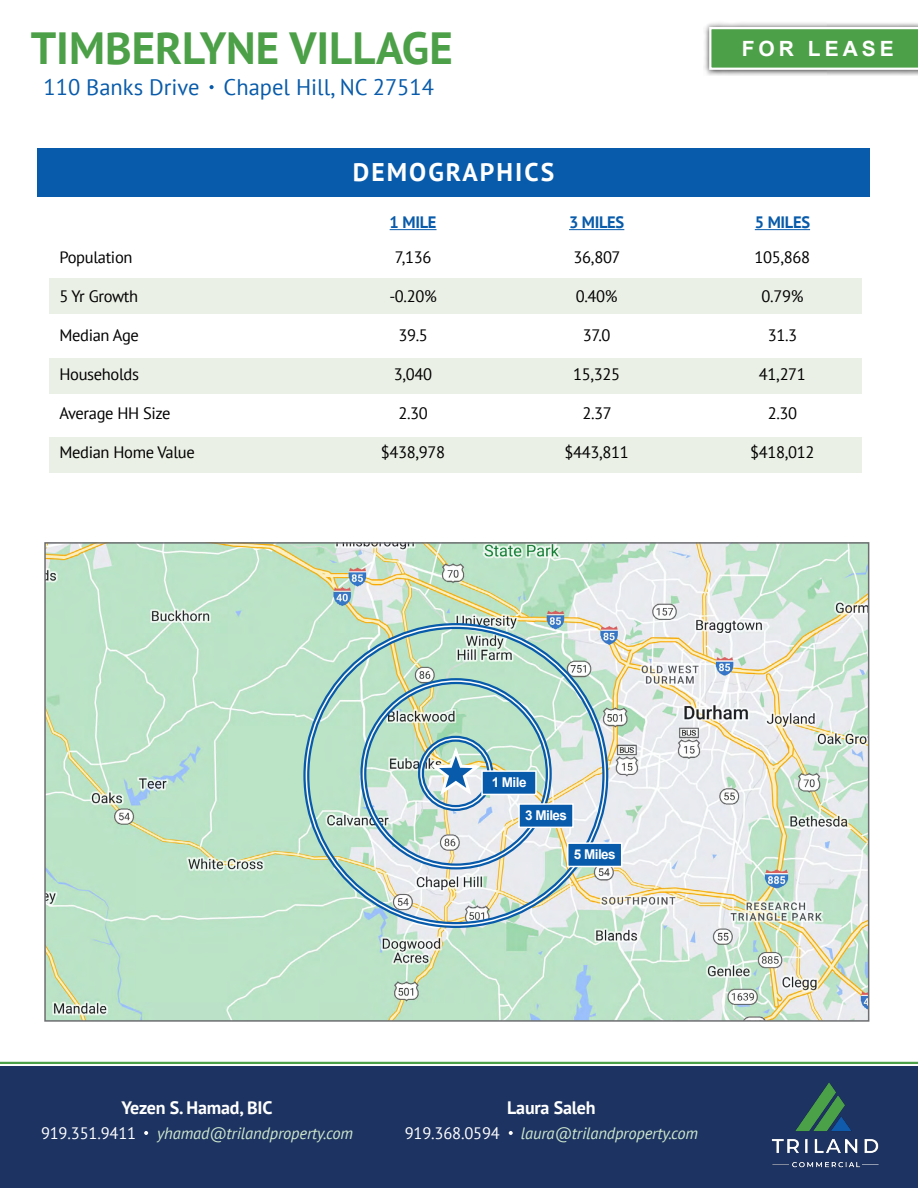
<style>
.page{position:relative;width:918px;height:1188px;background:#fff}
.page>*{position:absolute;margin:0;border:0;box-sizing:border-box;transform-origin:0 0}
.t1{font:700 45px "PT Sans";color:#4ca047}
.t2{font:700 25.5px "PT Sans";letter-spacing:.08em;color:#fff}
.t3{font:22.5px "PT Sans";color:#085baa}
.t4{font:700 21px "Arial";letter-spacing:.19em;color:#fff}
.t5{font:700 18px "PT Sans";letter-spacing:-.01em;color:#fff}
.t6{font:16.5px "PT Sans";letter-spacing:-.02em;color:#000}
.t7{font:italic 16.5px "PT Sans";letter-spacing:-.01em;color:#cde7cd}
.t8{font:16.5px "PT Sans";letter-spacing:-.01em;color:#fff}
.t9{font:700 16.5px "PT Sans";letter-spacing:-.02em;color:#085baa}
.t10{font:700 13.5px "Arial";letter-spacing:-.04em;color:#fff}
</style>
<div class="page">
<div style="left:50px;top:358px;width:812px;height:36px;background:#eaf0e5"></div>
<div style="left:50px;top:438px;width:812px;height:35px;background:#eaf0e5"></div>
<div style="left:50px;top:279px;width:812px;height:35px;background:#eaf0e5"></div>
<hr style="left:390px;top:229px;width:47px;height:1px;background:#085baa">
<hr style="left:569px;top:229px;width:55px;height:1px;background:#085baa">
<hr style="left:755px;top:229px;width:55px;height:1px;background:#085baa">
<img style="left:47px;top:545px;width:819px;height:474px">
<div style="left:37px;top:148px;width:832px;height:48px;background:#085baa"></div>
<svg style="left:426px;top:748px;width:60px;height:51px"></svg>
<div style="left:360px;top:678px;width:192px;height:191px;border:6px solid #085baa;border-radius:50%"></div>
<div style="left:418px;top:736px;width:75px;height:75px;border:6px solid #085baa;border-radius:50%"></div>
<div style="left:420px;top:738px;width:71px;height:71px;border:2px solid #fff;border-radius:50%"></div>
<div style="left:481px;top:770px;width:56px;height:25px;background:#085baa;border:2px solid #fff"></div>
<div style="left:518px;top:803px;width:56px;height:25px;background:#085baa;border:2px solid #fff"></div>
<div style="left:567px;top:842px;width:55px;height:25px;background:#085baa;border:2px solid #fff"></div>
<div style="left:703px;top:21px;width:215px;height:55px;background:#000;opacity:.75"></div>
<svg style="left:709px;top:27px;width:209px;height:43px"></svg>
<svg style="left:210px;top:85px;width:4px;height:4px"></svg>
<div style="left:0;top:1066px;width:918px;height:122px;background:#1d3361"></div>
<img style="left:771px;top:1082px;width:108px;height:86px">
<hr style="left:0;top:1062px;width:918px;height:2px;background:#4ca047">
<svg style="left:144px;top:1131px;width:4px;height:4px"></svg>
<svg style="left:509px;top:1131px;width:4px;height:4px"></svg>
<h1 class="t1" style="left:31px;top:18px;width:424px">TIMBERLYNE VILLAGE</h1>
<h3 class="t3" style="left:44px;top:72px;width:392px">110 Banks Drive Chapel Hill, NC 27514</h3>
<h2 class="t2" style="left:353px;top:155px;width:203px">DEMOGRAPHICS</h2>
<p class="t4" style="left:742px;top:34px;width:154px">FOR LEASE</p>
<p class="t6" style="left:59px;top:246px;width:75px">Population</p>
<p class="t6" style="left:59px;top:285px;width:80px">5 Yr Growth</p>
<p class="t6" style="left:59px;top:324px;width:81px">Median Age</p>
<p class="t6" style="left:59px;top:363px;width:81px">Households</p>
<p class="t6" style="left:59px;top:402px;width:113px">Average HH Size</p>
<p class="t6" style="left:59px;top:442px;width:137px">Median Home Value</p>
<p class="t9" style="left:390px;top:212px;width:48px">1 MILE</p>
<p class="t9" style="left:569px;top:212px;width:57px">3 MILES</p>
<p class="t9" style="left:755px;top:212px;width:57px">5 MILES</p>
<p class="t6" style="left:395px;top:247px;width:38px">7,136</p>
<p class="t6" style="left:389px;top:286px;width:49px">-0.20%</p>
<p class="t6" style="left:398px;top:325px;width:31px">39.5</p>
<p class="t6" style="left:394px;top:364px;width:40px">3,040</p>
<p class="t6" style="left:398px;top:403px;width:31px">2.30</p>
<p class="t6" style="left:381px;top:442px;width:66px">$438,978</p>
<p class="t6" style="left:574px;top:246px;width:49px">36,807</p>
<p class="t6" style="left:576px;top:285px;width:43px">0.40%</p>
<p class="t6" style="left:583px;top:324px;width:29px">37.0</p>
<p class="t6" style="left:573px;top:363px;width:49px">15,325</p>
<p class="t6" style="left:582px;top:402px;width:31px">2.37</p>
<p class="t6" style="left:565px;top:442px;width:66px">$443,811</p>
<p class="t6" style="left:755px;top:247px;width:57px">105,868</p>
<p class="t6" style="left:761px;top:286px;width:43px">0.79%</p>
<p class="t6" style="left:768px;top:325px;width:31px">31.3</p>
<p class="t6" style="left:759px;top:364px;width:49px">41,271</p>
<p class="t6" style="left:768px;top:403px;width:31px">2.30</p>
<p class="t6" style="left:750px;top:442px;width:66px">$418,012</p>
<p class="t10" style="left:492px;top:773px;width:36px">1 Mile</p>
<p class="t10" style="left:525px;top:806px;width:43px">3 Miles</p>
<p class="t10" style="left:574px;top:845px;width:43px">5 Miles</p>
<p class="t5" style="left:122px;top:1096px;width:152px">Yezen S. Hamad, BIC</p>
<p class="t8" style="left:41px;top:1123px;width:97px">919.351.9411</p>
<p class="t7" style="left:157px;top:1123px;width:197px">yhamad@trilandproperty.com</p>
<p class="t5" style="left:507px;top:1096px;width:90px">Laura Saleh</p>
<p class="t8" style="left:405px;top:1123px;width:97px">919.368.0594</p>
<p class="t7" style="left:521px;top:1123px;width:179px">laura@trilandproperty.com</p>
</div>
